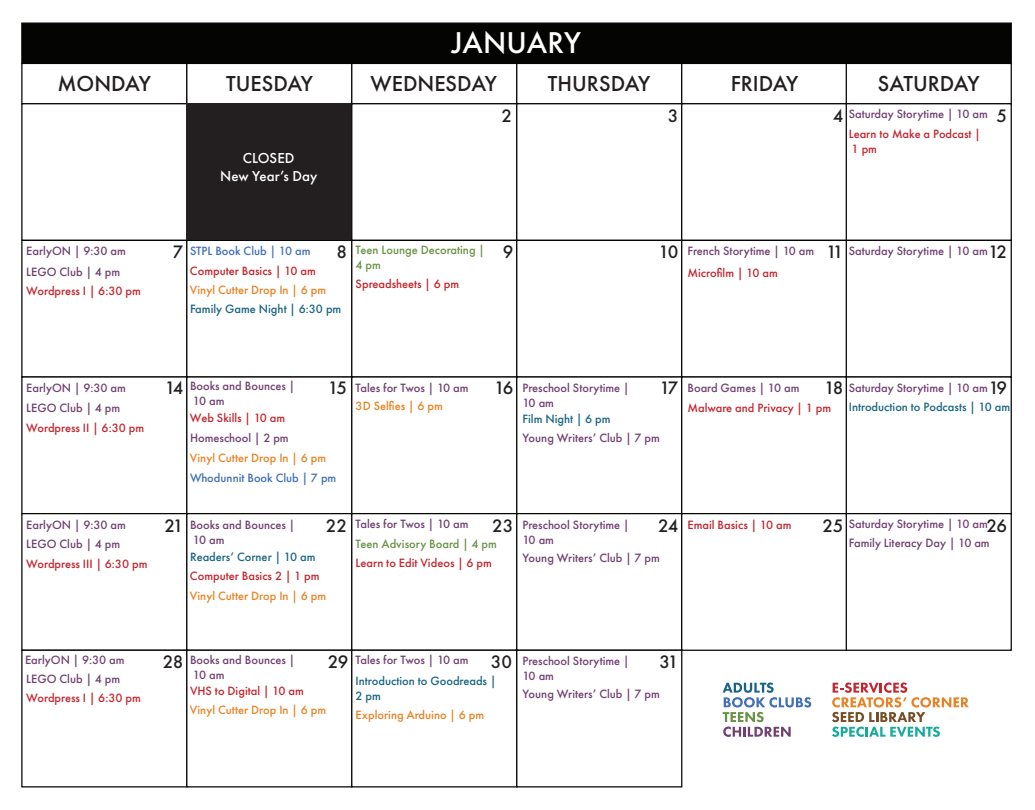
<style>
.page{position:relative;width:1035px;height:810px;background:#fff}
.page>*{position:absolute;margin:0;border:0;box-sizing:border-box;transform-origin:0 0}
.t1{font:500 31.25px "Futura PT";color:#fff}
.t2{font:500 22.5px "Futura PT";color:#231f20}
.t3{font:500 18.75px "Futura PT";letter-spacing:-.11em;color:#231f20}
.t4{font:500 15px/18px "Futura PT";color:#fff;text-align:center}
.t5{font:500 12.5px/15px "Futura PT";color:#704070}
.t6{font:500 12.5px/15px "Futura PT";color:#c3252d}
.t7{font:500 12.5px "Futura PT";color:#e88224}
.t8{font:500 12.5px/15px "Futura PT";color:#186483}
.t9{font:500 12.5px/15px "Futura PT";color:#689244}
.t10{font:500 12.5px "Futura PT";color:#406fb7}
</style>
<div class="page">
<div style="left:21px;top:22px;width:991px;height:42px;background:#040503;border:1px solid #040503"></div>
<div style="left:21px;top:63px;width:166px;height:41px;background:#fff;border:1px solid #040503"></div>
<div style="left:186px;top:63px;width:166px;height:41px;background:#fff;border:1px solid #040503"></div>
<div style="left:351px;top:63px;width:166px;height:41px;background:#fff;border:1px solid #040503"></div>
<div style="left:516px;top:63px;width:166px;height:41px;background:#fff;border:1px solid #040503"></div>
<div style="left:681px;top:63px;width:166px;height:41px;background:#fff;border:1px solid #040503"></div>
<div style="left:21px;top:103px;width:166px;height:138px;background:#fff;border:1px solid #040503"></div>
<div style="left:351px;top:103px;width:166px;height:138px;background:#fff;border:1px solid #040503"></div>
<div style="left:516px;top:103px;width:166px;height:138px;background:#fff;border:1px solid #040503"></div>
<div style="left:681px;top:103px;width:166px;height:138px;background:#fff;border:1px solid #040503"></div>
<div style="left:21px;top:240px;width:166px;height:138px;background:#fff;border:1px solid #040503"></div>
<div style="left:186px;top:240px;width:166px;height:138px;background:#fff;border:1px solid #040503"></div>
<div style="left:351px;top:240px;width:166px;height:138px;background:#fff;border:1px solid #040503"></div>
<div style="left:516px;top:240px;width:166px;height:138px;background:#fff;border:1px solid #040503"></div>
<div style="left:681px;top:240px;width:166px;height:138px;background:#fff;border:1px solid #040503"></div>
<div style="left:21px;top:376px;width:166px;height:138px;background:#fff;border:1px solid #040503"></div>
<div style="left:186px;top:376px;width:166px;height:138px;background:#fff;border:1px solid #040503"></div>
<div style="left:351px;top:376px;width:166px;height:138px;background:#fff;border:1px solid #040503"></div>
<div style="left:516px;top:376px;width:166px;height:138px;background:#fff;border:1px solid #040503"></div>
<div style="left:681px;top:376px;width:166px;height:138px;background:#fff;border:1px solid #040503"></div>
<div style="left:21px;top:513px;width:166px;height:138px;background:#fff;border:1px solid #040503"></div>
<div style="left:186px;top:513px;width:166px;height:138px;background:#fff;border:1px solid #040503"></div>
<div style="left:351px;top:513px;width:166px;height:138px;background:#fff;border:1px solid #040503"></div>
<div style="left:516px;top:513px;width:166px;height:138px;background:#fff;border:1px solid #040503"></div>
<div style="left:681px;top:513px;width:166px;height:138px;background:#fff;border:1px solid #040503"></div>
<div style="left:21px;top:650px;width:166px;height:138px;background:#fff;border:1px solid #040503"></div>
<div style="left:186px;top:650px;width:166px;height:138px;background:#fff;border:1px solid #040503"></div>
<div style="left:351px;top:650px;width:166px;height:138px;background:#fff;border:1px solid #040503"></div>
<div style="left:516px;top:650px;width:166px;height:138px;background:#fff;border:1px solid #040503"></div>
<div style="left:846px;top:63px;width:166px;height:41px;background:#fff;border:1px solid #040503"></div>
<div style="left:846px;top:103px;width:166px;height:138px;background:#fff;border:1px solid #040503"></div>
<div style="left:846px;top:240px;width:166px;height:138px;background:#fff;border:1px solid #040503"></div>
<div style="left:846px;top:376px;width:166px;height:138px;background:#fff;border:1px solid #040503"></div>
<div style="left:846px;top:513px;width:166px;height:138px;background:#fff;border:1px solid #040503"></div>
<svg style="left:723px;top:683px;width:88px;height:54px"></svg>
<svg style="left:832px;top:682px;width:137px;height:55px"></svg>
<div style="left:186px;top:104px;width:165px;height:136px;background:#231f20"></div>
<h1 class="t1" style="left:452px;top:24px;width:131px">JANUARY</h1>
<h2 class="t2" style="left:57px;top:70px;width:95px">MONDAY</h2>
<h2 class="t2" style="left:226px;top:70px;width:89px">TUESDAY</h2>
<h2 class="t2" style="left:371px;top:70px;width:128px">WEDNESDAY</h2>
<h2 class="t2" style="left:548px;top:70px;width:104px">THURSDAY</h2>
<h2 class="t2" style="left:731px;top:70px;width:69px">FRIDAY</h2>
<h2 class="t2" style="left:878px;top:70px;width:103px">SATURDAY</h2>
<p class="t5" style="left:26px;top:241px;width:101px;line-height:20.6px">EarlyON | 9:30 am<br>LEGO Club | 4 pm</p>
<p class="t6" style="left:26px;top:284px;width:116px">Wordpress I | 6:30 pm</p>
<p class="t4" style="left:220px;top:149px;width:98px">CLOSED<br>New Year’s Day</p>
<h3 class="t3" style="left:501px;top:104px;width:12px">2</h3>
<h3 class="t3" style="left:668px;top:104px;width:12px">3</h3>
<h3 class="t3" style="left:833px;top:104px;width:12px">4</h3>
<h3 class="t3" style="left:996px;top:104px;width:12px">5</h3>
<p class="t5" style="left:849px;top:106px;width:141px">Saturday Storytime | 10 am</p>
<p class="t6" style="left:849px;top:126px;width:134px">Learn to Make a Podcast |<br>1 pm</p>
<h3 class="t3" style="left:173px;top:240px;width:12px">7</h3>
<p class="t10" style="left:190px;top:243px;width:122px">STPL Book Club | 10 am</p>
<p class="t6" style="left:190px;top:264px;width:127px">Computer Basics | 10 am</p>
<p class="t7" style="left:190px;top:282px;width:138px">Vinyl Cutter Drop In | 6 pm</p>
<p class="t9" style="left:356px;top:243px;width:131px">Teen Lounge Decorating |<br>4 pm</p>
<h3 class="t3" style="left:336px;top:240px;width:12px">8</h3>
<h3 class="t3" style="left:503px;top:240px;width:12px">9</h3>
<h3 class="t3" style="left:658px;top:240px;width:21px">10</h3>
<h3 class="t3" style="left:826px;top:240px;width:19px">11</h3>
<p class="t5" style="left:688px;top:244px;width:128px">French Storytime | 10 am</p>
<p class="t6" style="left:688px;top:265px;width:92px">Microfilm | 10 am</p>
<p class="t6" style="left:356px;top:276px;width:105px">Spreadsheets | 6 pm</p>
<h3 class="t3" style="left:988px;top:240px;width:20px">12</h3>
<p class="t5" style="left:849px;top:244px;width:141px">Saturday Storytime | 10 am</p>
<p class="t8" style="left:190px;top:302px;width:153px">Family Game Night | 6:30 pm</p>
<p class="t5" style="left:26px;top:380px;width:101px">EarlyON | 9:30 am</p>
<p class="t5" style="left:26px;top:401px;width:95px">LEGO Club | 4 pm</p>
<p class="t6" style="left:26px;top:420px;width:119px">Wordpress II | 6:30 pm</p>
<h3 class="t3" style="left:165px;top:377px;width:20px">14</h3>
<p class="t5" style="left:190px;top:379px;width:107px">Books and Bounces |<br>10 am</p>
<p class="t6" style="left:190px;top:410px;width:97px">Web Skills | 10 am</p>
<p class="t5" style="left:190px;top:430px;width:100px">Homeschool | 2 pm</p>
<h3 class="t3" style="left:328px;top:377px;width:21px">15</h3>
<h3 class="t3" style="left:494px;top:377px;width:21px">16</h3>
<h3 class="t3" style="left:660px;top:377px;width:20px">17</h3>
<h3 class="t3" style="left:824px;top:377px;width:21px">18</h3>
<h3 class="t3" style="left:988px;top:377px;width:20px">19</h3>
<p class="t5" style="left:356px;top:380px;width:115px">Tales for Twos | 10 am</p>
<p class="t5" style="left:522px;top:380px;width:108px">Preschool Storytime |<br>10 am</p>
<p class="t5" style="left:688px;top:380px;width:114px">Board Games | 10 am</p>
<p class="t5" style="left:849px;top:380px;width:141px">Saturday Storytime | 10 am</p>
<p class="t7" style="left:356px;top:399px;width:89px">3D Selfies | 6 pm</p>
<p class="t8" style="left:849px;top:399px;width:163px">Introduction to Podcasts | 10 am</p>
<p class="t6" style="left:687px;top:400px;width:145px">Malware and Privacy | 1 pm</p>
<p class="t8" style="left:522px;top:411px;width:90px">Film Night | 6 pm</p>
<p class="t5" style="left:522px;top:430px;width:139px">Young Writers’ Club | 7 pm</p>
<p class="t7" style="left:190px;top:450px;width:138px">Vinyl Cutter Drop In | 6 pm</p>
<p class="t10" style="left:190px;top:471px;width:148px">Whodunnit Book Club | 7 pm</p>
<p class="t5" style="left:26px;top:517px;width:101px">EarlyON | 9:30 am</p>
<p class="t5" style="left:26px;top:537px;width:95px">LEGO Club | 4 pm</p>
<p class="t6" style="left:26px;top:556px;width:123px">Wordpress III | 6:30 pm</p>
<h3 class="t3" style="left:165px;top:514px;width:20px">21</h3>
<h3 class="t3" style="left:326px;top:514px;width:23px">22</h3>
<h3 class="t3" style="left:492px;top:514px;width:23px">23</h3>
<h3 class="t3" style="left:658px;top:514px;width:22px">24</h3>
<h3 class="t3" style="left:822px;top:514px;width:22px">25</h3>
<p class="t5" style="left:849px;top:514px;width:142px;line-height:18.8px">Saturday Storytime | 10 am<br>Family Literacy Day | 10 am</p>
<p class="t5" style="left:356px;top:516px;width:115px">Tales for Twos | 10 am</p>
<h3 class="t3" style="left:987px;top:514px;width:22px">26</h3>
<p class="t5" style="left:190px;top:517px;width:107px">Books and Bounces |<br>10 am</p>
<p class="t6" style="left:687px;top:517px;width:105px">Email Basics | 10 am</p>
<p class="t5" style="left:522px;top:517px;width:108px">Preschool Storytime |<br>10 am</p>
<p class="t5" style="left:522px;top:550px;width:139px">Young Writers’ Club | 7 pm</p>
<p class="t9" style="left:356px;top:537px;width:143px">Teen Advisory Board | 4 pm</p>
<p class="t8" style="left:190px;top:549px;width:127px">Readers’ Corner | 10 am</p>
<p class="t6" style="left:356px;top:555px;width:138px">Learn to Edit Videos | 6 pm</p>
<p class="t6" style="left:190px;top:569px;width:131px">Computer Basics 2 | 1 pm</p>
<p class="t7" style="left:190px;top:589px;width:138px">Vinyl Cutter Drop In | 6 pm</p>
<p class="t5" style="left:25px;top:652px;width:101px">EarlyON | 9:30 am</p>
<p class="t5" style="left:26px;top:672px;width:95px">LEGO Club | 4 pm</p>
<p class="t6" style="left:26px;top:690px;width:116px">Wordpress I | 6:30 pm</p>
<p class="t5" style="left:190px;top:652px;width:107px">Books and Bounces |<br>10 am</p>
<p class="t5" style="left:356px;top:652px;width:115px">Tales for Twos | 10 am</p>
<h3 class="t3" style="left:163px;top:650px;width:22px">28</h3>
<h3 class="t3" style="left:328px;top:650px;width:22px">29</h3>
<h3 class="t3" style="left:491px;top:650px;width:23px">30</h3>
<h3 class="t3" style="left:660px;top:650px;width:20px">31</h3>
<p class="t8" style="left:356px;top:673px;width:142px">Introduction to Goodreads |<br>2 pm</p>
<p class="t5" style="left:522px;top:654px;width:108px">Preschool Storytime |<br>10 am</p>
<p class="t5" style="left:522px;top:686px;width:139px">Young Writers’ Club | 7 pm</p>
<p class="t6" style="left:190px;top:683px;width:115px">VHS to Digital | 10 am</p>
<p class="t7" style="left:190px;top:702px;width:138px">Vinyl Cutter Drop In | 6 pm</p>
<p class="t7" style="left:356px;top:707px;width:130px">Exploring Arduino | 6 pm</p>
</div>
